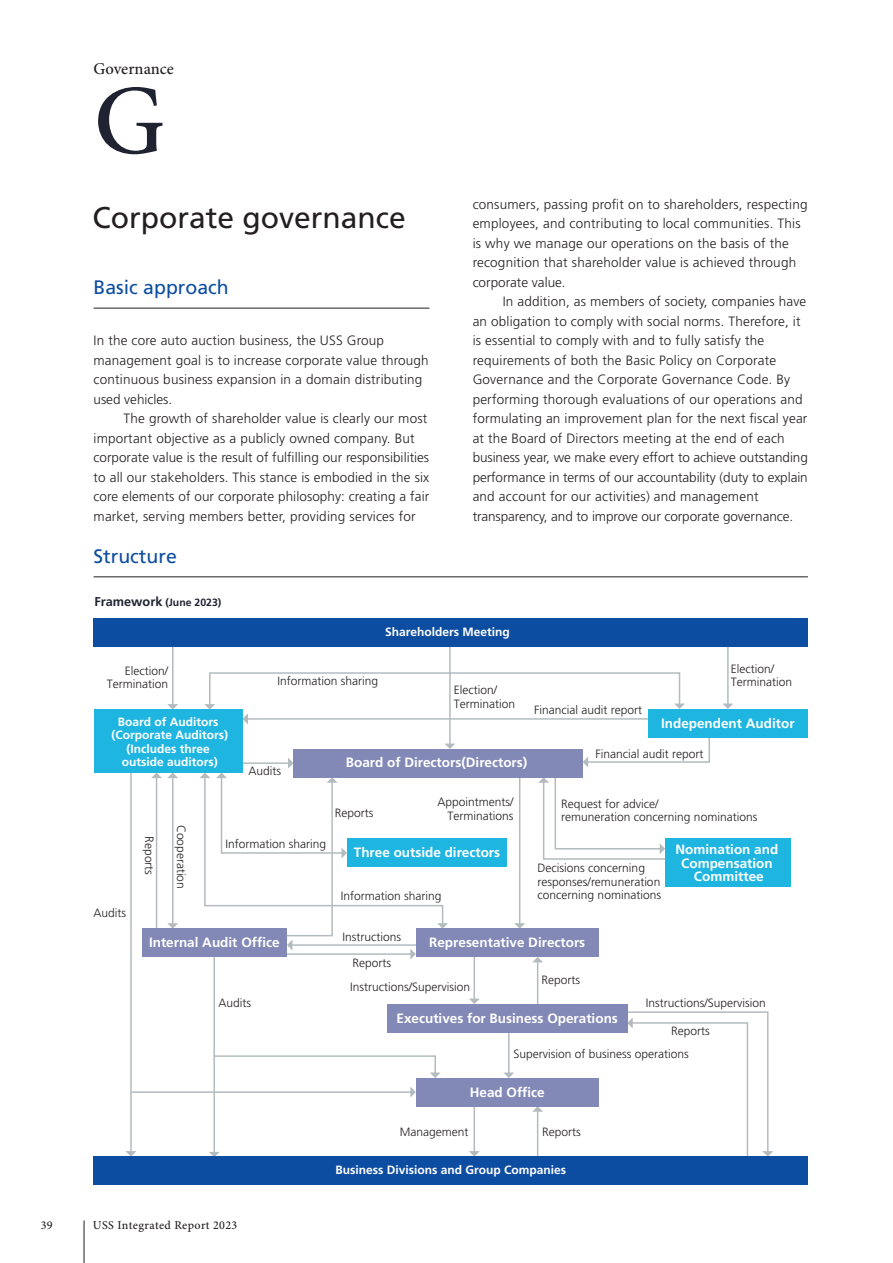
<style>
.page{position:relative;width:893px;height:1263px;background:#fff}
.page>*{position:absolute;margin:0;border:0;box-sizing:border-box;transform-origin:0 0}
.t1{font:500 99px "Minion Pro";color:#1f2231}
.t2{font:30px "Frutiger LT Std";color:#231f20}
.t3{font:19.5px "Frutiger LT Std";color:#0d4da1}
.t4{font:500 16.5px "Minion Pro";color:#231f20}
.t5{font:300 13.5px/19.5px "Frutiger LT Std";letter-spacing:.015em;color:#231f20}
.t6{font:700 13.5px/13.5px "Frutiger LT Std";color:#fff;text-align:center}
.t7{font:300 12px/13.5px "Frutiger LT Std";color:#231f20}
.t8{font:700 12px/13.5px "Frutiger LT Std";color:#fff;text-align:center}
.t9{font:500 12px "Minion Pro";letter-spacing:.03em;color:#231f20}
.t10{font:700 10.5px "Frutiger LT Std";color:#1f2231}
.s1{font-size:12.75px}
</style>
<div class="page">
<hr style="left:213px;top:954px;width:2px;height:198px;background:#b3bbbe">
<svg style="left:209px;top:1152px;width:11px;height:4px"></svg>
<hr style="left:172px;top:777px;width:1px;height:147px;background:#b3bbbe">
<svg style="left:167px;top:923px;width:11px;height:6px"></svg>
<hr style="left:172px;top:633px;width:1px;height:72px;background:#b3bbbe">
<svg style="left:167px;top:704px;width:11px;height:6px"></svg>
<hr style="left:449px;top:629px;width:2px;height:115px;background:#b3bbbe">
<hr style="left:727px;top:635px;width:2px;height:69px;background:#b3bbbe">
<svg style="left:722px;top:703px;width:11px;height:6px"></svg>
<hr style="left:156px;top:777px;width:1px;height:160px;background:#b3bbbe">
<svg style="left:151px;top:773px;width:27px;height:5px"></svg>
<hr style="left:130px;top:758px;width:2px;height:394px;background:#b3bbbe">
<svg style="left:126px;top:1151px;width:10px;height:5px"></svg>
<hr style="left:131px;top:1091px;width:280px;height:2px;background:#b3bbbe">
<svg style="left:410px;top:1087px;width:6px;height:10px"></svg>
<hr style="left:474px;top:949px;width:1px;height:50px;background:#b3bbbe">
<svg style="left:469px;top:998px;width:11px;height:6px"></svg>
<hr style="left:508px;top:1024px;width:1px;height:49px;background:#b3bbbe">
<svg style="left:503px;top:1072px;width:11px;height:6px"></svg>
<svg style="left:213px;top:1054px;width:228px;height:24px"></svg>
<hr style="left:537px;top:962px;width:1px;height:47px;background:#b3bbbe">
<hr style="left:474px;top:1099px;width:1px;height:53px;background:#b3bbbe">
<svg style="left:469px;top:1151px;width:11px;height:5px"></svg>
<hr style="left:537px;top:1111px;width:1px;height:50px;background:#b3bbbe">
<svg style="left:532px;top:1106px;width:11px;height:6px"></svg>
<svg style="left:616px;top:1007px;width:157px;height:149px"></svg>
<svg style="left:199px;top:671px;width:516px;height:291px"></svg>
<div style="left:94px;top:618px;width:714px;height:28px;background:#0d4da1"></div>
<div style="left:94px;top:710px;width:149px;height:63px;background:#1fb5e1"></div>
<div style="left:648px;top:709px;width:160px;height:28px;background:#1fb5e1"></div>
<div style="left:665px;top:839px;width:126px;height:48px;background:#1fb5e1"></div>
<div style="left:347px;top:839px;width:160px;height:28px;background:#1fb5e1"></div>
<div style="left:416px;top:929px;width:183px;height:28px;background:#8389b6"></div>
<div style="left:293px;top:749px;width:290px;height:28px;background:#8389b6"></div>
<div style="left:142px;top:929px;width:145px;height:28px;background:#8389b6"></div>
<div style="left:387px;top:1004px;width:240px;height:28px;background:#8389b6"></div>
<div style="left:416px;top:1078px;width:183px;height:28px;background:#8389b6"></div>
<div style="left:94px;top:1156px;width:714px;height:29px;background:#0d4da1"></div>
<hr style="left:94px;top:308px;width:335px;height:1px;background:#231f20">
<hr style="left:94px;top:577px;width:714px;height:1px;background:#231f20">
<hr style="left:84px;top:1220px;width:1px;height:43px;background:#231f20">
<p class="t4" style="left:94px;top:59px;width:82px">Governance</p>
<h1 class="t1" style="left:94px;top:62px;width:72px">G</h1>
<h2 class="t2" style="left:93px;top:200px;width:315px">Corporate governance</h2>
<h3 class="t3" style="left:93px;top:276px;width:137px">Basic approach</h3>
<p class="t5" style="left:94px;top:331px;width:337px">In the core auto auction business, the USS Group management goal is to increase corporate value through continuous business expansion in a domain distributing used vehicles.</p>
<p class="t5" style="left:94px;top:409px;width:337px;text-indent:30px">The growth of shareholder value is clearly our most important objective as a publicly owned company. But corporate value is the result of fulfilling our responsibilities to all our stakeholders. This stance is embodied in the six core elements of our corporate philosophy: creating a fair market, serving members better, providing services for</p>
<h3 class="t3" style="left:93px;top:545px;width:85px">Structure</h3>
<p class="t10" style="left:94px;top:596px;width:128px"><span class="s1">Framework</span> (June 2023)</p>
<p class="t5" style="left:473px;top:194px;width:337px">consumers, passing profit on to shareholders, respecting employees, and contributing to local communities. This is why we manage our operations on the basis of the recognition that shareholder value is achieved through corporate value.</p>
<p class="t5" style="left:473px;top:292px;width:337px;text-indent:30px">In addition, as members of society, companies have an obligation to comply with social norms. Therefore, it is essential to comply with and to fully satisfy the requirements of both the Basic Policy on Corporate Governance and the Corporate Governance Code. By performing thorough evaluations of our operations and formulating an improvement plan for the next fiscal year at the Board of Directors meeting at the end of each business year, we make every effort to achieve outstanding performance in terms of our accountability (duty to explain and account for our activities) and management transparency, and to improve our corporate governance.</p>
<p class="t8" style="left:385px;top:625px;width:126px">Shareholders Meeting</p>
<p class="t7" style="left:731px;top:662px;width:63px">Election/<br>Termination</p>
<p class="t7" style="left:107px;top:664px;width:63px;text-align:right">Election/<br>Termination</p>
<p class="t7" style="left:278px;top:675px;width:102px">Information sharing</p>
<p class="t7" style="left:454px;top:683px;width:63px">Election/<br>Termination</p>
<p class="t7" style="left:534px;top:703px;width:109px">Financial audit report</p>
<p class="t7" style="left:596px;top:748px;width:109px">Financial audit report</p>
<p class="t7" style="left:561px;top:797px;width:198px">Request for advice/<br>remuneration concerning nominations</p>
<p class="t7" style="left:538px;top:862px;width:125px">Decisions concerning responses/remuneration concerning nominations</p>
<p class="t8" style="left:111px;top:715px;width:118px">Board of Auditors (Corporate Auditors) (Includes three outside auditors)</p>
<p class="t6" style="left:661px;top:716px;width:135px">Independent Auditor</p>
<p class="t6" style="left:346px;top:756px;width:183px">Board of Directors(Directors)</p>
<p class="t7" style="left:248px;top:765px;width:34px">Audits</p>
<p class="t7" style="left:438px;top:795px;width:78px">Appointments/</p>
<p class="t7" style="left:335px;top:806px;width:40px">Reports</p>
<p class="t7" style="left:448px;top:809px;width:67px">Terminations</p>
<p class="t7" style="left:188px;top:824px;width:66px;rotate:90deg">Cooperation</p>
<p class="t7" style="left:156px;top:836px;width:40px;rotate:90deg">Reports</p>
<p class="t7" style="left:225px;top:837px;width:102px">Information sharing</p>
<p class="t6" style="left:675px;top:843px;width:104px">Nomination and<br>Compensation<br>Committee</p>
<p class="t6" style="left:354px;top:846px;width:148px">Three outside directors</p>
<p class="t7" style="left:341px;top:889px;width:102px">Information sharing</p>
<p class="t7" style="left:94px;top:906px;width:34px">Audits</p>
<p class="t6" style="left:149px;top:936px;width:132px">Internal Audit Office</p>
<p class="t7" style="left:219px;top:996px;width:34px">Audits</p>
<p class="t9" style="left:41px;top:1218px;width:13px">39</p>
<p class="t9" style="left:93px;top:1217px;width:146px">USS Integrated Report 2023</p>
<p class="t7" style="left:343px;top:930px;width:60px">Instructions</p>
<p class="t7" style="left:353px;top:956px;width:40px">Reports</p>
<p class="t6" style="left:429px;top:936px;width:158px">Representative Directors</p>
<p class="t7" style="left:350px;top:980px;width:122px">Instructions/Supervision</p>
<p class="t7" style="left:541px;top:973px;width:40px">Reports</p>
<p class="t6" style="left:397px;top:1011px;width:223px">Executives for Business Operations</p>
<p class="t7" style="left:646px;top:996px;width:122px">Instructions/Supervision</p>
<p class="t7" style="left:671px;top:1024px;width:40px">Reports</p>
<p class="t7" style="left:513px;top:1047px;width:177px">Supervision of business operations</p>
<p class="t6" style="left:470px;top:1085px;width:77px">Head Office</p>
<p class="t7" style="left:400px;top:1126px;width:70px">Management</p>
<p class="t7" style="left:542px;top:1126px;width:40px">Reports</p>
<p class="t8" style="left:335px;top:1163px;width:232px">Business Divisions and Group Companies</p>
</div>
